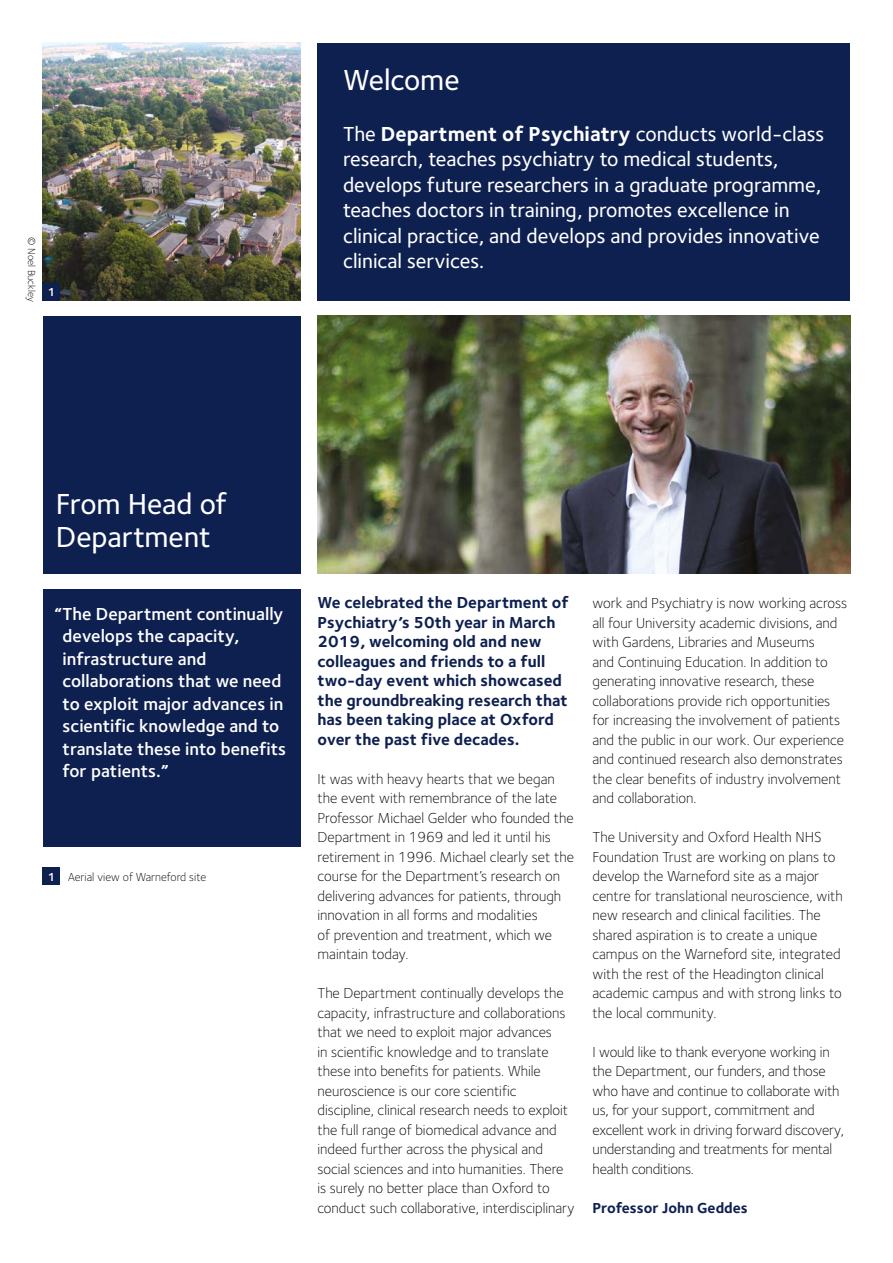
<style>
.page{position:relative;width:893px;height:1263px;background:#fff}
.page>*{position:absolute;margin:0;border:0;box-sizing:border-box;transform-origin:0 0}
.t1{font:500 30px/33px "Foundry Sterling";letter-spacing:-.005em;color:#fff}
.t2{font:500 21px/25.5px "Foundry Sterling";color:#fff}
.t3{font:600 18px/22.5px "Foundry Sterling";color:#fff}
.t4{font:700 16.5px/19.5px "Foundry Sterling";color:#0e2050}
.t5{font:300 15px/19.5px "Foundry Sterling";letter-spacing:-.005em;color:#000}
.t6{font:700 15px "Foundry Sterling";color:#0e2050}
.t7{font:300 12px "Foundry Sterling";color:#000}
.t8{font:600 12px "Foundry Sterling";color:#fff}
.t9{font:300 10.5px "Foundry Sterling";color:#000}
.s1{font-weight:700}
</style>
<div class="page">
<div style="left:43px;top:316px;width:257px;height:257px;background:#0e2050"></div>
<img style="left:317px;top:316px;width:533px;height:257px">
<div style="left:43px;top:589px;width:257px;height:257px;background:#0e2050"></div>
<div style="left:317px;top:43px;width:533px;height:257px;background:#0e2050"></div>
<img style="left:43px;top:43px;width:257px;height:257px">
<div style="left:43px;top:283px;width:17px;height:17px;background:#0e2050"></div>
<div style="left:43px;top:867px;width:17px;height:18px;background:#0e2050"></div>
<p class="t9" style="left:38px;top:237px;width:66px;rotate:90deg">© Noel Buckley</p>
<p class="t8" style="left:48px;top:285px;width:9px">1</p>
<p class="t1" style="left:343px;top:63px;width:118px">Welcome</p>
<p class="t2" style="left:343px;top:121px;width:483px">The <span class="s1">Department of Psychiatry</span> conducts world-class research, teaches psychiatry to medical students, develops future researchers in a graduate programme, teaches doctors in training, promotes excellence in clinical practice, and develops and provides innovative clinical services.</p>
<p class="t1" style="left:56px;top:487px;width:172px">From Head of<br>Department</p>
<p class="t3" style="left:63px;top:602px;width:225px;text-indent:-8px">“The Department continually develops the capacity, infrastructure and collaborations that we need to exploit major advances in scientific knowledge and to translate these into benefits for patients.”</p>
<p class="t8" style="left:48px;top:870px;width:9px">1</p>
<p class="t7" style="left:68px;top:870px;width:140px">Aerial view of Warneford site</p>
<p class="t4" style="left:317px;top:592px;width:253px">We celebrated the Department of<br>Psychiatry’s 50th year in March<br>2019, welcoming old and new colleagues and friends to a full two-day event which showcased the groundbreaking research that has been taking place at Oxford over the past five decades.</p>
<p class="t5" style="left:317px;top:769px;width:258px">It was with heavy hearts that we began the event with remembrance of the late Professor Michael Gelder who founded the Department in 1969 and led it until his retirement in 1996. Michael clearly set the course for the Department’s research on delivering advances for patients, through innovation in all forms and modalities<br>of prevention and treatment, which we maintain today.</p>
<p class="t5" style="left:317px;top:983px;width:258px">The Department continually develops the capacity, infrastructure and collaborations that we need to exploit major advances<br>in scientific knowledge and to translate these into benefits for patients. While neuroscience is our core scientific discipline, clinical research needs to exploit the full range of biomedical advance and indeed further across the physical and social sciences and into humanities. There is surely no better place than Oxford to conduct such collaborative, interdisciplinary</p>
<p class="t5" style="left:592px;top:593px;width:256px">work and Psychiatry is now working across all four University academic divisions, and with Gardens, Libraries and Museums<br>and Continuing Education. In addition to generating innovative research, these collaborations provide rich opportunities for increasing the involvement of patients and the public in our work. Our experience and continued research also demonstrates the clear benefits of industry involvement and collaboration.</p>
<p class="t5" style="left:592px;top:827px;width:252px">The University and Oxford Health NHS Foundation Trust are working on plans to develop the Warneford site as a major centre for translational neuroscience, with new research and clinical facilities. The shared aspiration is to create a unique campus on the Warneford site, integrated with the rest of the Headington clinical academic campus and with strong links to the local community.</p>
<p class="t5" style="left:592px;top:1042px;width:253px">I would like to thank everyone working in the Department, our funders, and those who have and continue to collaborate with us, for your support, commitment and excellent work in driving forward discovery, understanding and treatments for mental health conditions.</p>
<p class="t6" style="left:592px;top:1199px;width:157px">Professor John Geddes</p>
</div>
